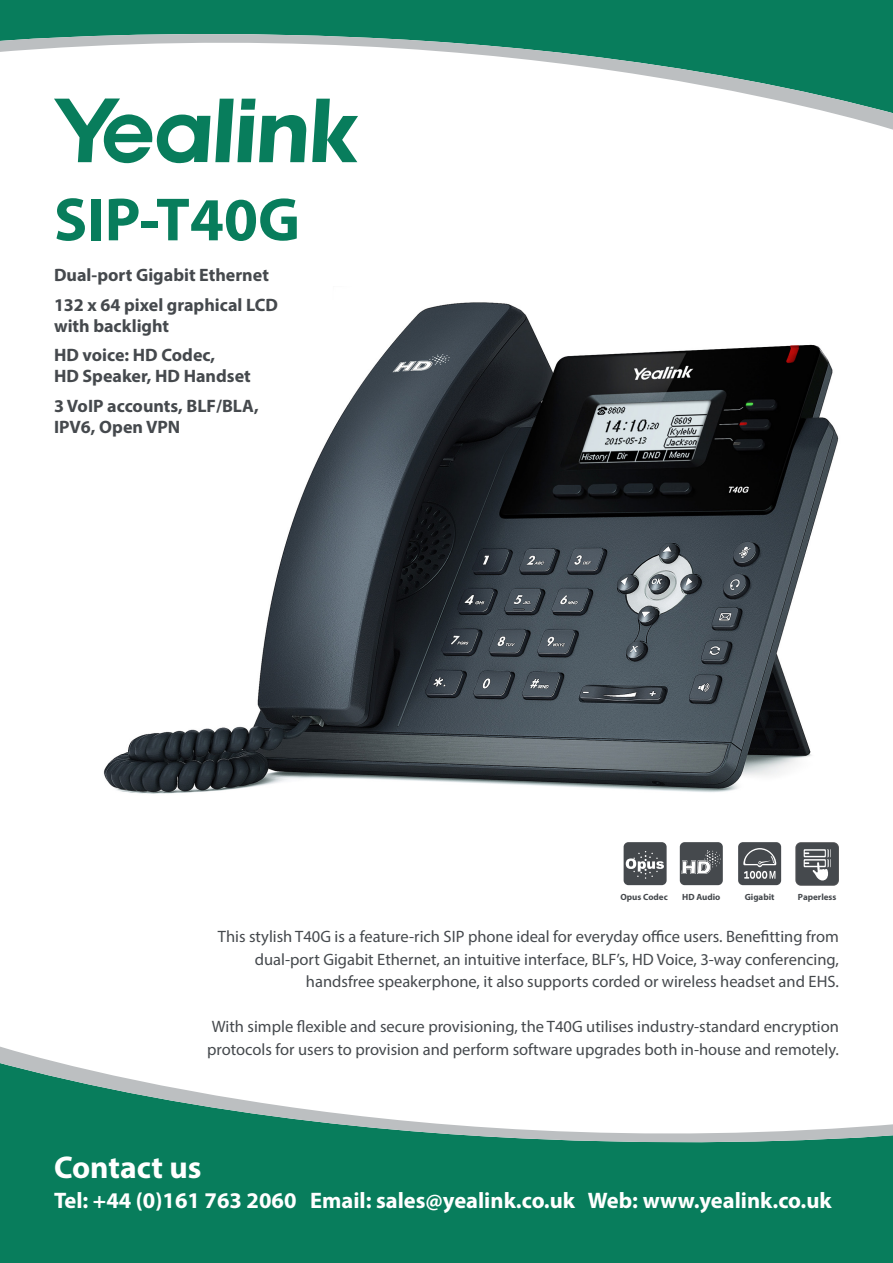
<style>
.page{position:relative;width:893px;height:1263px;background:#fff}
.page>*{position:absolute;margin:0;border:0;box-sizing:border-box;transform-origin:0 0}
.t1{font:700 61.5px "Myriad Pro";color:#087d5c}
.t2{font:700 31.5px "Myriad Pro";color:#fff}
.t3{font:700 22.5px "Myriad Pro";color:#fff}
.t4{font:700 18px/21px "Myriad Pro";color:#45494d}
.t5{font:16.5px "Myriad Pro";color:#45494d}
.t6{font:700 9px "Myriad Pro";color:#45494d}
</style>
<div class="page">
<div style="left:0;top:1178px;width:893px;height:85px;background:#087d5c"></div>
<svg style="left:0;top:1046px;width:893px;height:132px"></svg>
<img style="left:103px;top:302px;width:736px;height:492px">
<svg style="left:0;top:0;width:893px;height:134px"></svg>
<svg style="left:312px;top:99px;width:46px;height:63px"></svg>
<svg style="left:54px;top:99px;width:252px;height:64px"></svg>
<div style="left:624px;top:842px;width:43px;height:43px;background:#45494d;border-radius:5px"></div>
<svg style="left:626px;top:851px;width:38px;height:28px"></svg>
<div style="left:680px;top:842px;width:43px;height:43px;background:#45494d;border-radius:5px"></div>
<svg style="left:682px;top:850px;width:39px;height:24px"></svg>
<div style="left:738px;top:842px;width:43px;height:43px;background:#45494d;border-radius:5px"></div>
<svg style="left:743px;top:848px;width:33px;height:31px"></svg>
<div style="left:795px;top:842px;width:44px;height:44px;border:2px solid #57585a;border-radius:5px"></div>
<div style="left:796px;top:843px;width:42px;height:42px;background:#45494d;border-radius:5px"></div>
<svg style="left:804px;top:849px;width:27px;height:32px"></svg>
<p class="t1" style="left:54px;top:179px;width:248px">SIP-T40G</p>
<p class="t4" style="left:54px;top:264px;width:216px">Dual-port Gigabit Ethernet</p>
<p class="t4" style="left:54px;top:294px;width:225px">132 x 64 pixel graphical LCD with backlight</p>
<p class="t4" style="left:54px;top:344px;width:198px">HD voice: HD Codec,<br>HD Speaker, HD Handset</p>
<p class="t4" style="left:54px;top:395px;width:206px">3 VoIP accounts, BLF/BLA,<br>IPV6, Open VPN</p>
<p class="t6" style="left:620px;top:891px;width:49px">Opus Codec</p>
<p class="t6" style="left:682px;top:891px;width:40px">HD Audio</p>
<p class="t6" style="left:745px;top:891px;width:31px">Gigabit</p>
<p class="t6" style="left:798px;top:891px;width:40px">Paperless</p>
<p class="t5" style="left:218px;top:927px;width:622px">This stylish T40G is a feature-rich SIP phone ideal for everyday office users. Benefitting from</p>
<p class="t5" style="left:255px;top:949px;width:586px">dual-port Gigabit Ethernet, an intuitive interface, BLF’s, HD Voice, 3-way conferencing,</p>
<p class="t5" style="left:306px;top:972px;width:534px">handsfree speakerphone, it also supports corded or wireless headset and EHS.</p>
<p class="t5" style="left:212px;top:1017px;width:629px">With simple flexible and secure provisioning, the T40G utilises industry-standard encryption</p>
<p class="t5" style="left:207px;top:1039px;width:633px">protocols for users to provision and perform software upgrades both in-house and remotely.</p>
<p class="t2" style="left:54px;top:1147px;width:149px">Contact us</p>
<p class="t3" style="left:54px;top:1186px;width:779px">Tel: +44 (0)161 763 2060 Email: sales@yealink.co.uk Web: www.yealink.co.uk</p>
</div>
